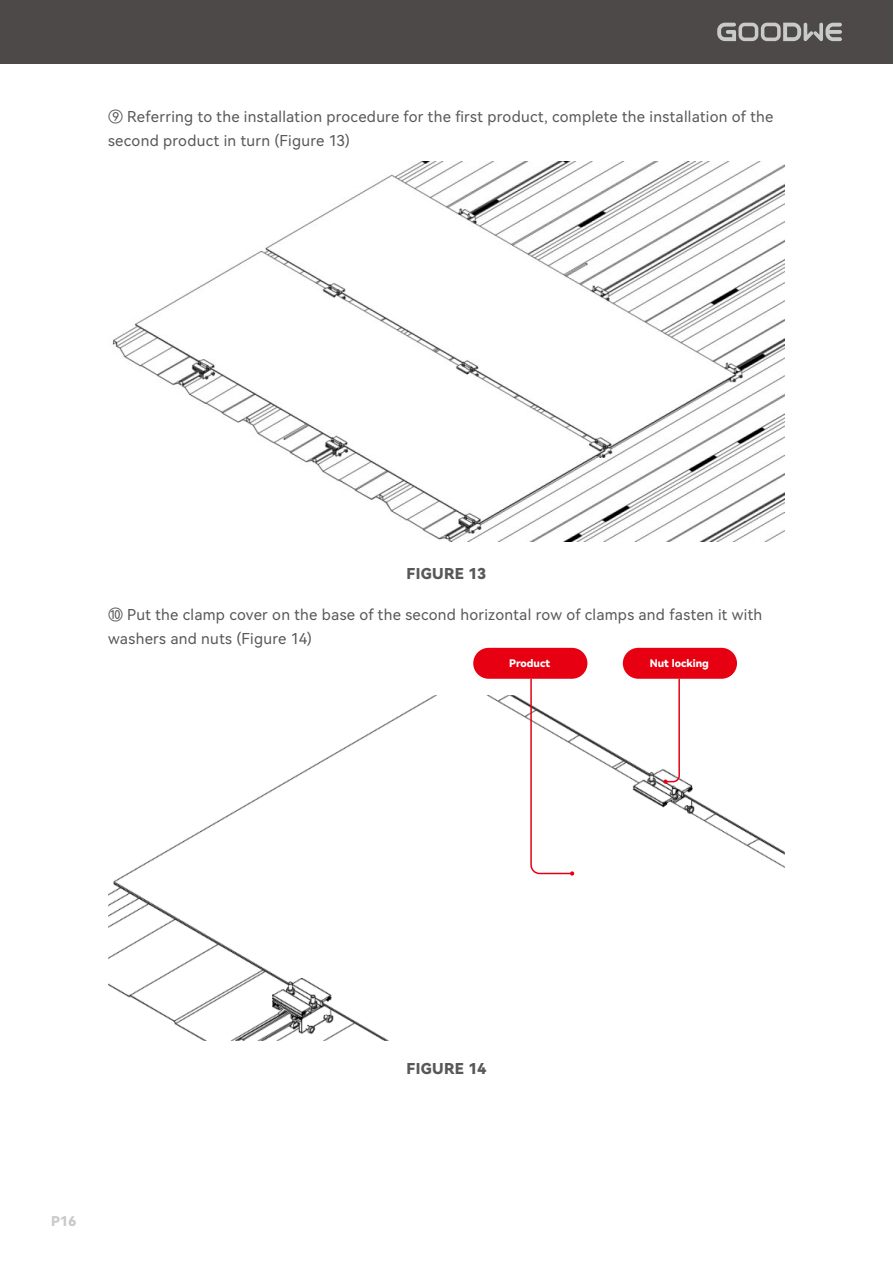
<style>
.page{position:relative;width:893px;height:1263px;background:#fff}
.page>*{position:absolute;margin:0;border:0;box-sizing:border-box;transform-origin:0 0}
.正文{font:15px/24px "Harmony OS Sans SC";letter-spacing:.02em;color:#595757}
.正文-2{font:15px "Harmony OS Sans SC Black";letter-spacing:.02em;color:#595757}
.t1{font:13.5px "Harmony OS Sans SC Black";color:#c9caca}
.名称{font:10.5px "Harmony OS Sans SC Black";color:#fff}
</style>
<div class="page">
<div style="left:0;top:0;width:893px;height:64px;background:#4c4948"></div>
<svg style="left:717px;top:23px;width:125px;height:18px"></svg>
<img style="left:112px;top:162px;width:673px;height:379px">
<img style="left:108px;top:696px;width:677px;height:344px">
<svg style="left:663px;top:679px;width:18px;height:105px"></svg>
<svg style="left:530px;top:679px;width:44px;height:196px"></svg>
<div style="left:623px;top:648px;width:114px;height:31px;background:#e60012;border-radius:15px"></div>
<div style="left:473px;top:648px;width:114px;height:31px;background:#e60012;border-radius:15px"></div>
<p class="正文" style="left:108px;top:104px;width:667px">⑨ Referring to the installation procedure for the first product, complete the installation of the second product in turn (Figure 13)</p>
<p class="正文-2" style="left:407px;top:563px;width:81px">FIGURE 13</p>
<p class="正文" style="left:108px;top:602px;width:656px">⑩ Put the clamp cover on the base of the second horizontal row of clamps and fasten it with washers and nuts (Figure 14)</p>
<p class="名称" style="left:509px;top:656px;width:43px">Product</p>
<p class="名称" style="left:650px;top:656px;width:61px">Nut locking</p>
<p class="t1" style="left:51px;top:1212px;width:27px">P16</p>
<p class="正文-2" style="left:407px;top:1058px;width:81px">FIGURE 14</p>
</div>
